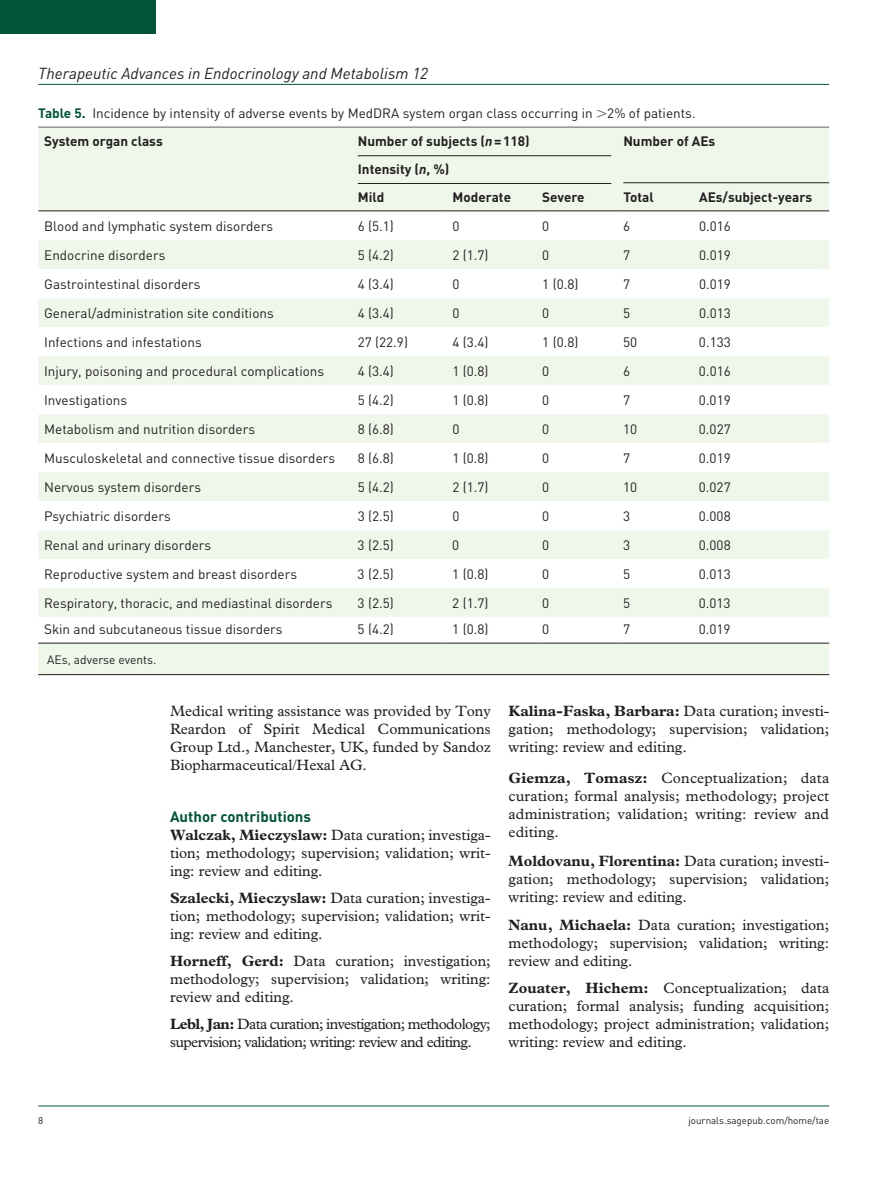
<style>
.page{position:relative;width:893px;height:1191px;background:#fff}
.page>*{position:absolute;margin:0;border:0;box-sizing:border-box;transform-origin:0 0}
.t1{font:italic 15.75px "DIN";color:#231f20}
.t2{font:15px/18px "Plantin Std";color:#231f20;text-align:justify}
.t3{font:15px/18px "Plantin Std";letter-spacing:-.04em;color:#231f20}
.t4{font:700 15px "DIN";color:#015436}
.t5{font:13.5px/28.5px "DIN";color:#231f20}
.t6{font:700 13.5px/27.8px "DIN";color:#231f20}
.t7{font:12px "DIN";color:#231f20}
.t8{font:9.75px "DIN";color:#231f20}
.s1{font-weight:700;color:#015436}
.s2{font-weight:700}
.s3{font-style:italic}
</style>
<div class="page">
<hr style="left:38px;top:84px;width:791px;height:1px;background:#015436">
<hr style="left:38px;top:1105px;width:791px;height:1px;background:#015436">
<div style="left:0;top:0;width:155px;height:34px;background:#015436"></div>
<div style="left:38px;top:643px;width:791px;height:30px;background:#eff7ea"></div>
<hr style="left:38px;top:127px;width:791px;height:1px;background:#231f20">
<hr style="left:38px;top:674px;width:791px;height:1px;background:#231f20">
<div style="left:38px;top:128px;width:791px;height:82px;background:#eff7ea"></div>
<svg style="left:38px;top:211px;width:791px;height:432px"></svg>
<hr style="left:38px;top:210px;width:314px;height:1px;background:#231f20">
<hr style="left:352px;top:210px;width:94px;height:1px;background:#231f20">
<hr style="left:446px;top:210px;width:90px;height:1px;background:#231f20">
<hr style="left:536px;top:210px;width:81px;height:1px;background:#231f20">
<hr style="left:617px;top:210px;width:76px;height:1px;background:#231f20">
<hr style="left:693px;top:210px;width:136px;height:1px;background:#231f20">
<hr style="left:38px;top:643px;width:314px;height:1px;background:#231f20">
<hr style="left:352px;top:643px;width:94px;height:1px;background:#231f20">
<hr style="left:446px;top:643px;width:90px;height:1px;background:#231f20">
<hr style="left:536px;top:643px;width:81px;height:1px;background:#231f20">
<hr style="left:617px;top:643px;width:76px;height:1px;background:#231f20">
<hr style="left:693px;top:643px;width:136px;height:1px;background:#231f20">
<hr style="left:358px;top:155px;width:253px;height:1px;background:#231f20">
<hr style="left:623px;top:182px;width:206px;height:1px;background:#231f20">
<hr style="left:358px;top:183px;width:253px;height:1px;background:#231f20">
<p class="t1" style="left:38px;top:63px;width:391px">Therapeutic Advances in Endocrinology and Metabolism 12</p>
<p class="t5" style="left:44px;top:98px;width:653px;text-indent:-6px"><span class="s1">Table 5.</span> Incidence by intensity of adverse events by MedDRA system organ class occurring in 2% of patients.<br><span class="s2">System organ class</span></p>
<p class="t6" style="left:358px;top:127px;width:173px">Number of subjects (<span class="s3">n</span>=118)</p>
<p class="t6" style="left:623px;top:127px;width:94px">Number of AEs</p>
<p class="t6" style="left:358px;top:155px;width:93px">Intensity (<span class="s3">n</span>, %)<br>Mild</p>
<p class="t6" style="left:452px;top:182px;width:60px">Moderate</p>
<p class="t6" style="left:542px;top:182px;width:44px">Severe</p>
<p class="t6" style="left:623px;top:182px;width:32px">Total</p>
<p class="t6" style="left:699px;top:182px;width:115px">AEs/subject-years</p>
<p class="t5" style="left:44px;top:212px;width:230px">Blood and lymphatic system disorders</p>
<p class="t5" style="left:358px;top:212px;width:38px">6 (5.1)</p>
<p class="t5" style="left:452px;top:212px;width:9px">0</p>
<p class="t5" style="left:542px;top:212px;width:9px">0</p>
<p class="t5" style="left:623px;top:212px;width:9px">6</p>
<p class="t5" style="left:699px;top:212px;width:33px">0.016</p>
<p class="t5" style="left:44px;top:241px;width:123px">Endocrine disorders</p>
<p class="t5" style="left:358px;top:241px;width:38px">5 (4.2)</p>
<p class="t5" style="left:452px;top:241px;width:38px">2 (1.7)</p>
<p class="t5" style="left:542px;top:241px;width:9px">0</p>
<p class="t5" style="left:623px;top:241px;width:9px">7</p>
<p class="t5" style="left:699px;top:241px;width:33px">0.019</p>
<p class="t5" style="left:44px;top:270px;width:158px">Gastrointestinal disorders</p>
<p class="t5" style="left:358px;top:270px;width:38px">4 (3.4)</p>
<p class="t5" style="left:452px;top:270px;width:9px">0</p>
<p class="t5" style="left:542px;top:270px;width:38px">1 (0.8)</p>
<p class="t5" style="left:623px;top:270px;width:9px">7</p>
<p class="t5" style="left:699px;top:270px;width:33px">0.019</p>
<p class="t5" style="left:44px;top:299px;width:231px">General/administration site conditions</p>
<p class="t5" style="left:358px;top:299px;width:38px">4 (3.4)</p>
<p class="t5" style="left:452px;top:299px;width:9px">0</p>
<p class="t5" style="left:542px;top:299px;width:9px">0</p>
<p class="t5" style="left:623px;top:299px;width:9px">5</p>
<p class="t5" style="left:699px;top:299px;width:33px">0.013</p>
<p class="t5" style="left:44px;top:328px;width:159px">Infections and infestations</p>
<p class="t5" style="left:358px;top:328px;width:52px">27 (22.9)</p>
<p class="t5" style="left:452px;top:328px;width:38px">4 (3.4)</p>
<p class="t5" style="left:542px;top:328px;width:38px">1 (0.8)</p>
<p class="t5" style="left:623px;top:328px;width:16px">50</p>
<p class="t5" style="left:699px;top:328px;width:33px">0.133</p>
<p class="t5" style="left:44px;top:357px;width:282px">Injury, poisoning and procedural complications</p>
<p class="t5" style="left:358px;top:357px;width:38px">4 (3.4)</p>
<p class="t5" style="left:452px;top:357px;width:38px">1 (0.8)</p>
<p class="t5" style="left:542px;top:357px;width:9px">0</p>
<p class="t5" style="left:623px;top:357px;width:9px">6</p>
<p class="t5" style="left:699px;top:357px;width:33px">0.016</p>
<p class="t5" style="left:44px;top:386px;width:84px">Investigations</p>
<p class="t5" style="left:358px;top:386px;width:38px">5 (4.2)</p>
<p class="t5" style="left:452px;top:386px;width:38px">1 (0.8)</p>
<p class="t5" style="left:542px;top:386px;width:9px">0</p>
<p class="t5" style="left:623px;top:386px;width:9px">7</p>
<p class="t5" style="left:699px;top:386px;width:33px">0.019</p>
<p class="t5" style="left:44px;top:415px;width:212px">Metabolism and nutrition disorders</p>
<p class="t5" style="left:358px;top:415px;width:38px">8 (6.8)</p>
<p class="t5" style="left:452px;top:415px;width:9px">0</p>
<p class="t5" style="left:542px;top:415px;width:9px">0</p>
<p class="t5" style="left:623px;top:415px;width:16px">10</p>
<p class="t5" style="left:699px;top:415px;width:33px">0.027</p>
<p class="t5" style="left:44px;top:444px;width:293px">Musculoskeletal and connective tissue disorders</p>
<p class="t5" style="left:358px;top:444px;width:38px">8 (6.8)</p>
<p class="t5" style="left:452px;top:444px;width:38px">1 (0.8)</p>
<p class="t5" style="left:542px;top:444px;width:9px">0</p>
<p class="t5" style="left:623px;top:444px;width:9px">7</p>
<p class="t5" style="left:699px;top:444px;width:33px">0.019</p>
<p class="t5" style="left:44px;top:473px;width:159px">Nervous system disorders</p>
<p class="t5" style="left:358px;top:473px;width:38px">5 (4.2)</p>
<p class="t5" style="left:452px;top:473px;width:38px">2 (1.7)</p>
<p class="t5" style="left:542px;top:473px;width:9px">0</p>
<p class="t5" style="left:623px;top:473px;width:16px">10</p>
<p class="t5" style="left:699px;top:473px;width:33px">0.027</p>
<p class="t5" style="left:44px;top:502px;width:128px">Psychiatric disorders</p>
<p class="t5" style="left:358px;top:502px;width:38px">3 (2.5)</p>
<p class="t5" style="left:452px;top:502px;width:9px">0</p>
<p class="t5" style="left:542px;top:502px;width:9px">0</p>
<p class="t5" style="left:623px;top:502px;width:9px">3</p>
<p class="t5" style="left:699px;top:502px;width:33px">0.008</p>
<p class="t5" style="left:44px;top:531px;width:169px">Renal and urinary disorders</p>
<p class="t5" style="left:358px;top:531px;width:38px">3 (2.5)</p>
<p class="t5" style="left:452px;top:531px;width:9px">0</p>
<p class="t5" style="left:542px;top:531px;width:9px">0</p>
<p class="t5" style="left:623px;top:531px;width:9px">3</p>
<p class="t5" style="left:699px;top:531px;width:33px">0.008</p>
<p class="t5" style="left:44px;top:560px;width:254px">Reproductive system and breast disorders</p>
<p class="t5" style="left:358px;top:560px;width:38px">3 (2.5)</p>
<p class="t5" style="left:452px;top:560px;width:38px">1 (0.8)</p>
<p class="t5" style="left:542px;top:560px;width:9px">0</p>
<p class="t5" style="left:623px;top:560px;width:9px">5</p>
<p class="t5" style="left:699px;top:560px;width:33px">0.013</p>
<p class="t5" style="left:44px;top:589px;width:290px">Respiratory, thoracic, and mediastinal disorders</p>
<p class="t5" style="left:358px;top:589px;width:38px">3 (2.5)</p>
<p class="t5" style="left:452px;top:589px;width:38px">2 (1.7)</p>
<p class="t5" style="left:542px;top:589px;width:9px">0</p>
<p class="t5" style="left:623px;top:589px;width:9px">5</p>
<p class="t5" style="left:699px;top:589px;width:33px">0.013</p>
<p class="t5" style="left:44px;top:615px;width:240px">Skin and subcutaneous tissue disorders</p>
<p class="t5" style="left:358px;top:615px;width:38px">5 (4.2)</p>
<p class="t5" style="left:452px;top:615px;width:38px">1 (0.8)</p>
<p class="t5" style="left:542px;top:615px;width:9px">0</p>
<p class="t5" style="left:623px;top:615px;width:9px">7</p>
<p class="t5" style="left:699px;top:615px;width:33px">0.019</p>
<p class="t7" style="left:47px;top:652px;width:111px">AEs, adverse events.</p>
<p class="t2" style="left:170px;top:702px;width:322px">Medical writing assistance was provided by Tony Reardon of Spirit Medical Communications Group Ltd., Manchester, UK, funded by Sandoz Biopharmaceutical/Hexal AG.</p>
<p class="t4" style="left:170px;top:807px;width:142px">Author contributions</p>
<p class="t2" style="left:170px;top:826px;width:322px"><span class="s2">Walczak, Mieczyslaw:</span> Data curation; investiga&shy;tion; methodology; supervision; validation; writ&shy;ing: review and editing.</p>
<p class="t2" style="left:170px;top:889px;width:322px"><span class="s2">Szalecki, Mieczyslaw:</span> Data curation; investiga&shy;tion; methodology; supervision; validation; writ&shy;ing: review and editing.</p>
<p class="t2" style="left:170px;top:952px;width:322px"><span class="s2">Horneff, Gerd:</span> Data curation; investigation; methodology; supervision; validation; writing: review and editing.</p>
<p class="t3" style="left:170px;top:1015px;width:322px"><span class="s2">Lebl, Jan:</span> Data curation; investigation; methodology; supervision; validation; writing: review and editing.</p>
<p class="t2" style="left:509px;top:702px;width:322px"><span class="s2">Kalina-Faska, Barbara:</span> Data curation; investi&shy;gation; methodology; supervision; validation; writing: review and editing.</p>
<p class="t2" style="left:509px;top:769px;width:322px"><span class="s2">Giemza, Tomasz:</span> Conceptualization; data curation; formal analysis; methodology; project administration; validation; writing: review and editing.</p>
<p class="t2" style="left:509px;top:852px;width:322px"><span class="s2">Moldovanu, Florentina:</span> Data curation; investi&shy;gation; methodology; supervision; validation; writing: review and editing.</p>
<p class="t2" style="left:509px;top:916px;width:322px"><span class="s2">Nanu, Michaela:</span> Data curation; investigation; methodology; supervision; validation; writing: review and editing.</p>
<p class="t2" style="left:509px;top:979px;width:322px"><span class="s2">Zouater, Hichem:</span> Conceptualization; data curation; formal analysis; funding acquisition; methodology; project administration; validation; writing: review and editing.</p>
<p class="t8" style="left:38px;top:1114px;width:7px">8</p>
<p class="t8" style="left:688px;top:1114px;width:142px">journals.sagepub.com/home/tae</p>
</div>
